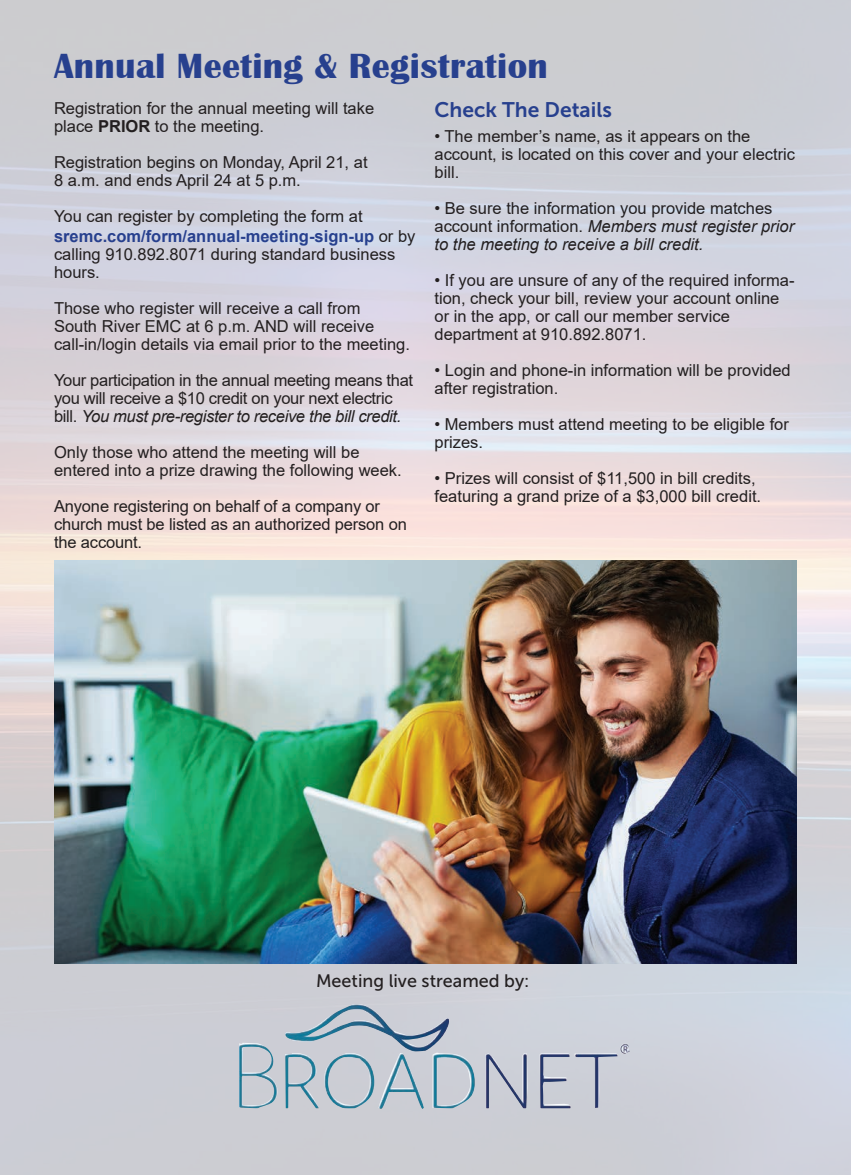
<style>
.page{position:relative;width:851px;height:1175px;background:#fff}
.page>*{position:absolute;margin:0;border:0;box-sizing:border-box;transform-origin:0 0}
.t1{font:700 36px "Britannic";letter-spacing:.01em;color:#27408e}
.Carolina_Living_-_Subead{font:21px "Museo Sans 700";color:#27408e}
.t2{font:18px "Museo Sans 500";color:#231f20}
.t3{font:16.5px/18px "Arial";color:#231f20}
.t4{font:16.5px/18px "Arial";letter-spacing:-.02em;color:#231f20}
.s1{font-weight:700}
.s2{font-weight:700;color:#27408e}
.s3{font-style:italic}
</style>
<div class="page">
<img style="left:0;top:0;width:850px;height:1174px">
<img style="left:239px;top:1004px;width:390px;height:105px">
<img style="left:54px;top:560px;width:742px;height:403px">
<p class="t1" style="left:54px;top:46px;width:495px">Annual Meeting &amp; Registration</p>
<p class="t3" style="left:54px;top:99px;width:322px">Registration for the annual meeting will take place <span class="s1">PRIOR</span> to the meeting.</p>
<p class="t3" style="left:54px;top:153px;width:315px">Registration begins on Monday, April 21, at<br>8 a.m. and ends April 24 at 5 p.m.</p>
<p class="t3" style="left:54px;top:207px;width:363px;line-height:19.8px">You can register by completing the form at <span class="s2">sremc.com/form/annual-meeting-sign-up</span> or by</p>
<p class="t3" style="left:54px;top:245px;width:343px">calling 910.892.8071 during standard business hours.</p>
<p class="t3" style="left:54px;top:299px;width:357px">Those who register will receive a call from<br>South River EMC at 6 p.m. AND will receive call-in/login details via email prior to the meeting.</p>
<p class="t4" style="left:54px;top:371px;width:360px">Your participation in the annual meeting means that you will receive a $10 credit on your next electric bill. <span class="s3">You must pre-register to receive the bill credit.</span></p>
<p class="t3" style="left:54px;top:443px;width:349px">Only those who attend the meeting will be entered into a prize drawing the following week.</p>
<p class="t3" style="left:54px;top:497px;width:354px">Anyone registering on behalf of a company or church must be listed as an authorized person on the account.</p>
<p class="Carolina_Living_-_Subead" style="left:434px;top:98px;width:179px">Check The Details</p>
<p class="t3" style="left:434px;top:127px;width:362px">• The member’s name, as it appears on the account, is located on this cover and your electric bill.</p>
<p class="t3" style="left:434px;top:199px;width:361px">• Be sure the information you provide matches account information. <span class="s3">Members must register prior to the meeting to receive a bill credit.</span></p>
<p class="t3" style="left:434px;top:271px;width:361px">• If you are unsure of any of the required informa&shy;tion, check your bill, review your account online or in the app, or call our member service department at 910.892.8071.</p>
<p class="t3" style="left:434px;top:361px;width:358px">• Login and phone-in information will be provided after registration.</p>
<p class="t3" style="left:434px;top:415px;width:356px">• Members must attend meeting to be eligible for prizes.</p>
<p class="t3" style="left:434px;top:469px;width:322px">• Prizes will consist of $11,500 in bill credits,</p>
<p class="t3" style="left:434px;top:487px;width:328px">featuring a grand prize of a $3,000 bill credit.</p>
<p class="t2" style="left:316px;top:971px;width:215px">Meeting live streamed by:</p>
</div>
